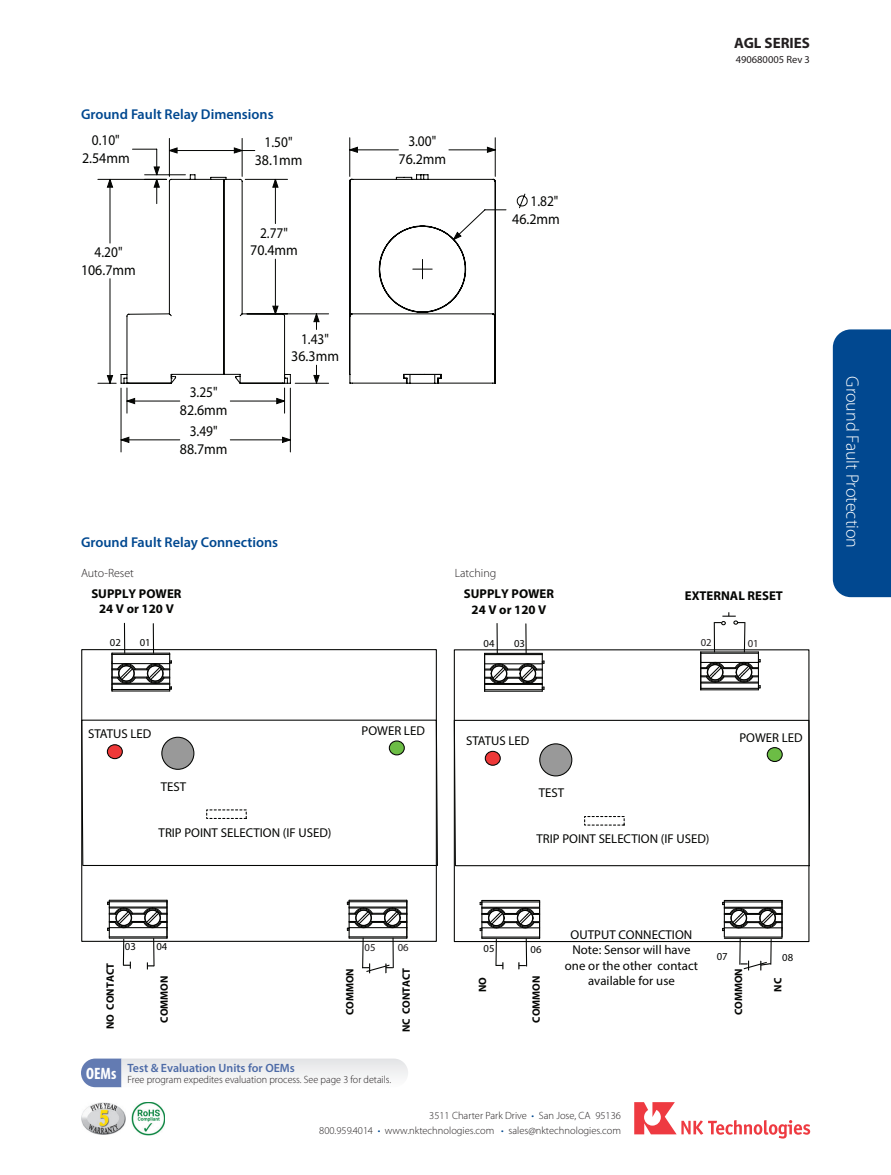
<style>
.page{position:relative;width:891px;height:1175px;background:#fff}
.page>*{position:absolute;margin:0;border:0;box-sizing:border-box;transform-origin:0 0}
.t1{font:300 18px "Myriad Pro";color:#fff}
.t2{font:700 15px "Myriad Pro";color:#231f20}
.t3{font:14.85px/17.9px "Myriad Pro";color:#040503;text-align:center;scale:.9 1}
.t4{font:600 14.25px "Myriad Pro";color:#014890}
.t5{font:12.75px/15.5px "Myriad Pro";color:#040503;text-align:center}
.t6{font:700 12.75px/15.5px "Myriad Pro";color:#040503;text-align:center}
.t7{font:600 12px "Myriad Pro";color:#4d6ba7}
.t8{font:300 12px "Myriad Pro";color:#231f20}
.t9{font:700 10.65px "Myriad Pro";color:#040503}
.t10{font:10.65px "Myriad Pro";color:#040503}
.t11{font:10.65px "Myriad Pro";color:#201d1e}
.t12{font:300 10.5px/15px "Myriad Pro";color:#231f20;text-align:right}
.t13{font:300 10.5px "Myriad Pro";color:#231f20;scale:.96 1}
.t14{font:10.5px "Myriad Pro";color:#231f20}
.s1{font-weight:700;font-stretch:condensed;font-size:16.5px;color:#fff}
.s2{color:#014890}
</style>
<div class="page">
<div style="left:833px;top:329px;width:58px;height:268px;background:#014890"></div>
<svg style="left:634px;top:1102px;width:176px;height:36px"></svg>
<img style="left:81px;top:1102px;width:45px;height:32px">
<img style="left:132px;top:1102px;width:33px;height:33px">
<svg style="left:81px;top:1058px;width:327px;height:29px"></svg>
<svg style="left:516px;top:193px;width:12px;height:16px"></svg>
<svg style="left:107px;top:147px;width:388px;height:295px"></svg>
<svg style="left:120px;top:174px;width:171px;height:210px"></svg>
<svg style="left:349px;top:174px;width:147px;height:210px"></svg>
<hr style="left:112px;top:652px;width:58px;height:1px;background:#040503">
<svg style="left:111px;top:653px;width:61px;height:38px"></svg>
<hr style="left:153px;top:623px;width:1px;height:30px;background:#040503">
<hr style="left:124px;top:623px;width:1px;height:30px;background:#040503">
<hr style="left:109px;top:899px;width:58px;height:1px;background:#040503">
<hr style="left:349px;top:899px;width:58px;height:1px;background:#040503">
<svg style="left:81px;top:719px;width:357px;height:147px"></svg>
<div style="left:107px;top:744px;width:15px;height:14px;background:#ee3838;border-radius:50%"></div>
<div style="left:107px;top:744px;width:16px;height:15px;border:1px solid #040503;border-radius:50%"></div>
<div style="left:389px;top:741px;width:15px;height:14px;background:#6cbd45;border-radius:50%"></div>
<div style="left:389px;top:740px;width:16px;height:15px;border:1px solid #040503;border-radius:50%"></div>
<div style="left:162px;top:737px;width:32px;height:32px;background:#999;border-radius:50%"></div>
<div style="left:161px;top:736px;width:33px;height:34px;border:1px solid #040503;border-radius:50%"></div>
<div style="left:206px;top:809px;width:41px;height:10px;border:1px dashed #040503"></div>
<svg style="left:107px;top:900px;width:61px;height:69px"></svg>
<svg style="left:346px;top:900px;width:62px;height:73px"></svg>
<svg style="left:484px;top:653px;width:61px;height:38px"></svg>
<hr style="left:525px;top:624px;width:2px;height:29px;background:#040503">
<hr style="left:497px;top:623px;width:1px;height:30px;background:#040503">
<svg style="left:453px;top:719px;width:357px;height:147px"></svg>
<svg style="left:479px;top:900px;width:62px;height:69px"></svg>
<svg style="left:700px;top:612px;width:61px;height:78px"></svg>
<hr style="left:739px;top:938px;width:2px;height:26px;background:#040503">
<hr style="left:770px;top:939px;width:2px;height:25px;background:#040503">
<svg style="left:741px;top:960px;width:31px;height:10px"></svg>
<div style="left:485px;top:751px;width:15px;height:14px;background:#ee3838;border-radius:50%"></div>
<div style="left:485px;top:751px;width:16px;height:14px;border:1px solid #040503;border-radius:50%"></div>
<div style="left:767px;top:747px;width:15px;height:14px;background:#6cbd45;border-radius:50%"></div>
<div style="left:767px;top:747px;width:16px;height:15px;border:1px solid #040503;border-radius:50%"></div>
<div style="left:540px;top:744px;width:32px;height:32px;background:#999;border-radius:50%"></div>
<div style="left:539px;top:743px;width:33px;height:33px;border:1px solid #040503;border-radius:50%"></div>
<div style="left:584px;top:816px;width:41px;height:9px;border:1px dashed #040503"></div>
<hr style="left:724px;top:937px;width:58px;height:1px;background:#040503">
<svg style="left:722px;top:900px;width:61px;height:37px"></svg>
<p class="t4" style="left:81px;top:105px;width:194px">Ground Fault Relay Dimensions</p>
<p class="t3" style="left:82px;top:131px;width:55px">0.10"<br>2.54mm</p>
<p class="t3" style="left:81px;top:243px;width:62px">4.20"<br>106.7mm</p>
<p class="t3" style="left:255px;top:132px;width:55px">1.50"<br>38.1mm</p>
<p class="t3" style="left:250px;top:223px;width:55px">2.77"<br>70.4mm</p>
<p class="t3" style="left:180px;top:383px;width:55px">3.25"<br>82.6mm</p>
<p class="t3" style="left:180px;top:422px;width:55px">3.49"<br>88.7mm</p>
<p class="t3" style="left:291px;top:329px;width:55px">1.43"<br>36.3mm</p>
<p class="t4" style="left:81px;top:533px;width:199px">Ground Fault Relay Connections</p>
<p class="t3" style="left:398px;top:132px;width:55px">3.00"<br>76.2mm</p>
<p class="t3" style="left:512px;top:192px;width:55px;text-align:right">1.82"<br>46.2mm</p>
<p class="t8" style="left:81px;top:565px;width:54px">Auto-Reset</p>
<p class="t8" style="left:455px;top:565px;width:43px">Latching</p>
<p class="t6" style="left:91px;top:585px;width:92px">SUPPLY POWER<br>24 V or 120 V</p>
<p class="t6" style="left:464px;top:586px;width:92px">SUPPLY POWER<br>24 V or 120 V</p>
<p class="t10" style="left:110px;top:636px;width:12px">02</p>
<p class="t10" style="left:140px;top:636px;width:12px">01</p>
<p class="t10" style="left:484px;top:637px;width:12px">04</p>
<p class="t10" style="left:514px;top:637px;width:12px">03</p>
<p class="t2" style="left:734px;top:33px;width:77px">AGL SERIES</p>
<p class="t14" style="left:736px;top:53px;width:76px">490680005 Rev 3</p>
<p class="t6" style="left:685px;top:587px;width:100px">EXTERNAL RESET</p>
<p class="t11" style="left:701px;top:635px;width:12px">02</p>
<p class="t11" style="left:748px;top:636px;width:12px">01</p>
<p class="t5" style="left:88px;top:726px;width:65px">STATUS LED</p>
<p class="t5" style="left:362px;top:723px;width:65px">POWER LED</p>
<p class="t5" style="left:161px;top:778px;width:27px">TEST</p>
<p class="t5" style="left:159px;top:824px;width:174px">TRIP POINT SELECTION (IF USED)</p>
<p class="t5" style="left:466px;top:732px;width:65px">STATUS LED</p>
<p class="t5" style="left:740px;top:729px;width:65px">POWER LED</p>
<p class="t5" style="left:539px;top:785px;width:27px">TEST</p>
<p class="t5" style="left:537px;top:831px;width:174px">TRIP POINT SELECTION (IF USED)</p>
<p class="t9" style="left:103px;top:1029px;width:67px;rotate:-90deg">NO CONTACT</p>
<p class="t5" style="left:565px;top:926px;width:135px">OUTPUT CONNECTION<br>Note: Sensor will have one or the other contact available for use</p>
<p class="t10" style="left:125px;top:940px;width:12px">03</p>
<p class="t10" style="left:156px;top:940px;width:12px">04</p>
<p class="t11" style="left:365px;top:940px;width:12px">05</p>
<p class="t11" style="left:398px;top:941px;width:12px">06</p>
<p class="t10" style="left:484px;top:941px;width:12px">05</p>
<p class="t10" style="left:531px;top:942px;width:12px">06</p>
<p class="t10" style="left:717px;top:949px;width:12px">07</p>
<p class="t10" style="left:782px;top:950px;width:12px">08</p>
<p class="t9" style="left:771px;top:991px;width:15px;rotate:-90deg">NC</p>
<p class="t9" style="left:399px;top:1032px;width:66px;rotate:-90deg">NC CONTACT</p>
<p class="t9" style="left:343px;top:1015px;width:49px;rotate:-90deg">COMMON</p>
<p class="t9" style="left:731px;top:1015px;width:49px;rotate:-90deg">COMMON</p>
<p class="t9" style="left:157px;top:1022px;width:49px;rotate:-90deg">COMMON</p>
<p class="t9" style="left:529px;top:1022px;width:49px;rotate:-90deg">COMMON</p>
<p class="t9" style="left:476px;top:992px;width:17px;rotate:-90deg">NO</p>
<p class="t7" style="left:86px;top:1060px;width:210px"><span class="s1">OEMs</span> Test &amp; Evaluation Units for OEMs</p>
<p class="t13" style="left:128px;top:1072px;width:276px">Free program expedites evaluation process. See page 3 for details.</p>
<p class="t12" style="left:319px;top:1108px;width:303px">3511 Charter Park Drive <span class="s2">•</span> San Jose, CA 95136<br>800.959.4014 <span class="s2">•</span> www.nktechnologies.com <span class="s2">•</span> sales@nktechnologies.com</p>
<h1 class="t1" style="left:863px;top:376px;width:173px;rotate:90deg">Ground Fault Protection</h1>
</div>
